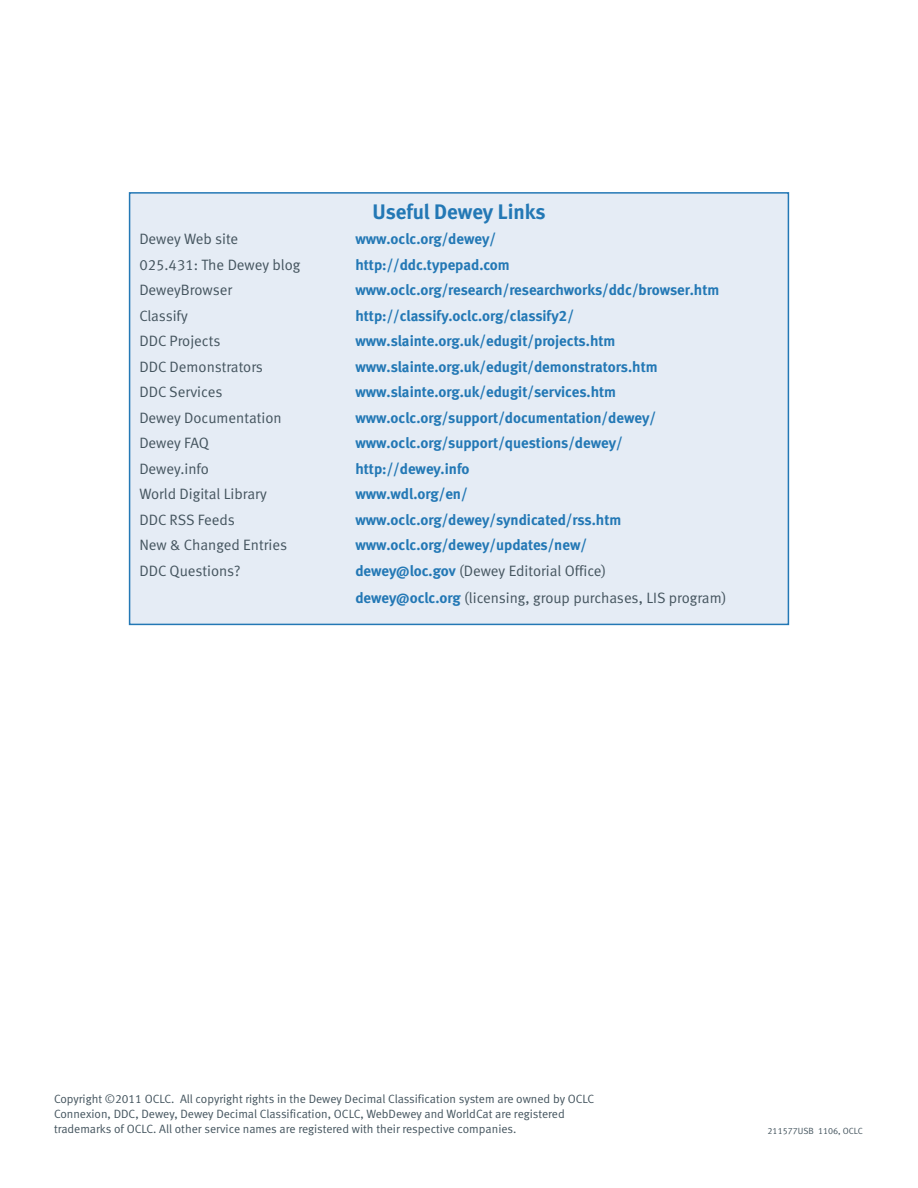
<style>
.page{position:relative;width:918px;height:1188px;background:#fff}
.page>*{position:absolute;margin:0;border:0;box-sizing:border-box;transform-origin:0 0}
.t1{font:21px "Meta Bold LF";color:#2378b5}
.t2{font:15px "Meta Bold LF";color:#2378b5}
.t3{font:15px/27px "Meta Normal LF";color:#45555f}
.t4{font:12px/15px "Meta Normal LF";color:#45555f}
.t5{font:9px "Meta Normal LF";color:#45555f}
.s1{font-family:"Meta Bold LF";color:#2378b5}
</style>
<div class="page">
<div style="left:130px;top:193px;width:658px;height:431px;background:#e5ecf5"></div>
<div style="left:129px;top:192px;width:660px;height:433px;border:2px solid #2378b5"></div>
<h1 class="t1" style="left:373px;top:199px;width:175px">Useful Dewey Links</h1>
<p class="t3" style="left:139px;top:226px;width:100px">Dewey Web site</p>
<p class="t2" style="left:355px;top:230px;width:142px">www.oclc.org/dewey/</p>
<p class="t3" style="left:139px;top:251px;width:162px">025.431: The Dewey blog</p>
<p class="t2" style="left:355px;top:256px;width:156px">http://ddc.typepad.com</p>
<p class="t3" style="left:139px;top:277px;width:94px">DeweyBrowser</p>
<p class="t2" style="left:355px;top:281px;width:366px">www.oclc.org/research/researchworks/ddc/browser.htm</p>
<p class="t3" style="left:139px;top:302px;width:50px">Classify</p>
<p class="t2" style="left:355px;top:307px;width:220px">http://classify.oclc.org/classify2/</p>
<p class="t3" style="left:139px;top:328px;width:83px">DDC Projects</p>
<p class="t2" style="left:355px;top:332px;width:262px">www.slainte.org.uk/edugit/projects.htm</p>
<p class="t3" style="left:139px;top:353px;width:125px">DDC Demonstrators</p>
<p class="t2" style="left:355px;top:358px;width:304px">www.slainte.org.uk/edugit/demonstrators.htm</p>
<p class="t3" style="left:139px;top:379px;width:85px">DDC Services</p>
<p class="t2" style="left:355px;top:383px;width:262px">www.slainte.org.uk/edugit/services.htm</p>
<p class="t3" style="left:139px;top:404px;width:144px">Dewey Documentation</p>
<p class="t2" style="left:355px;top:409px;width:302px">www.oclc.org/support/documentation/dewey/</p>
<p class="t3" style="left:139px;top:430px;width:71px">Dewey FAQ</p>
<p class="t2" style="left:355px;top:434px;width:269px">www.oclc.org/support/questions/dewey/</p>
<p class="t3" style="left:139px;top:455px;width:71px">Dewey.info</p>
<p class="t2" style="left:355px;top:460px;width:116px">http://dewey.info</p>
<p class="t3" style="left:139px;top:481px;width:129px">World Digital Library</p>
<p class="t2" style="left:355px;top:485px;width:114px">www.wdl.org/en/</p>
<p class="t3" style="left:139px;top:506px;width:97px">DDC RSS Feeds</p>
<p class="t2" style="left:355px;top:511px;width:268px">www.oclc.org/dewey/syndicated/rss.htm</p>
<p class="t3" style="left:139px;top:532px;width:149px">New &amp; Changed Entries</p>
<p class="t2" style="left:355px;top:536px;width:233px">www.oclc.org/dewey/updates/new/</p>
<p class="t3" style="left:139px;top:557px;width:103px">DDC Questions?</p>
<p class="t3" style="left:355px;top:557px;width:373px"><span class="s1">dewey@loc.gov</span> (Dewey Editorial Office)<br><span class="s1">dewey@oclc.org</span> (licensing, group purchases, LIS program)</p>
<p class="t4" style="left:54px;top:1091px;width:542px">Copyright ©2011 OCLC. All copyright rights in the Dewey Decimal Classification system are owned by OCLC<br>Connexion, DDC, Dewey, Dewey Decimal Classification, OCLC, WebDewey and WorldCat are registered trademarks of OCLC. All other service names are registered with their respective companies.</p>
<p class="t5" style="left:768px;top:1125px;width:97px">211577USB 1106, OCLC</p>
</div>
